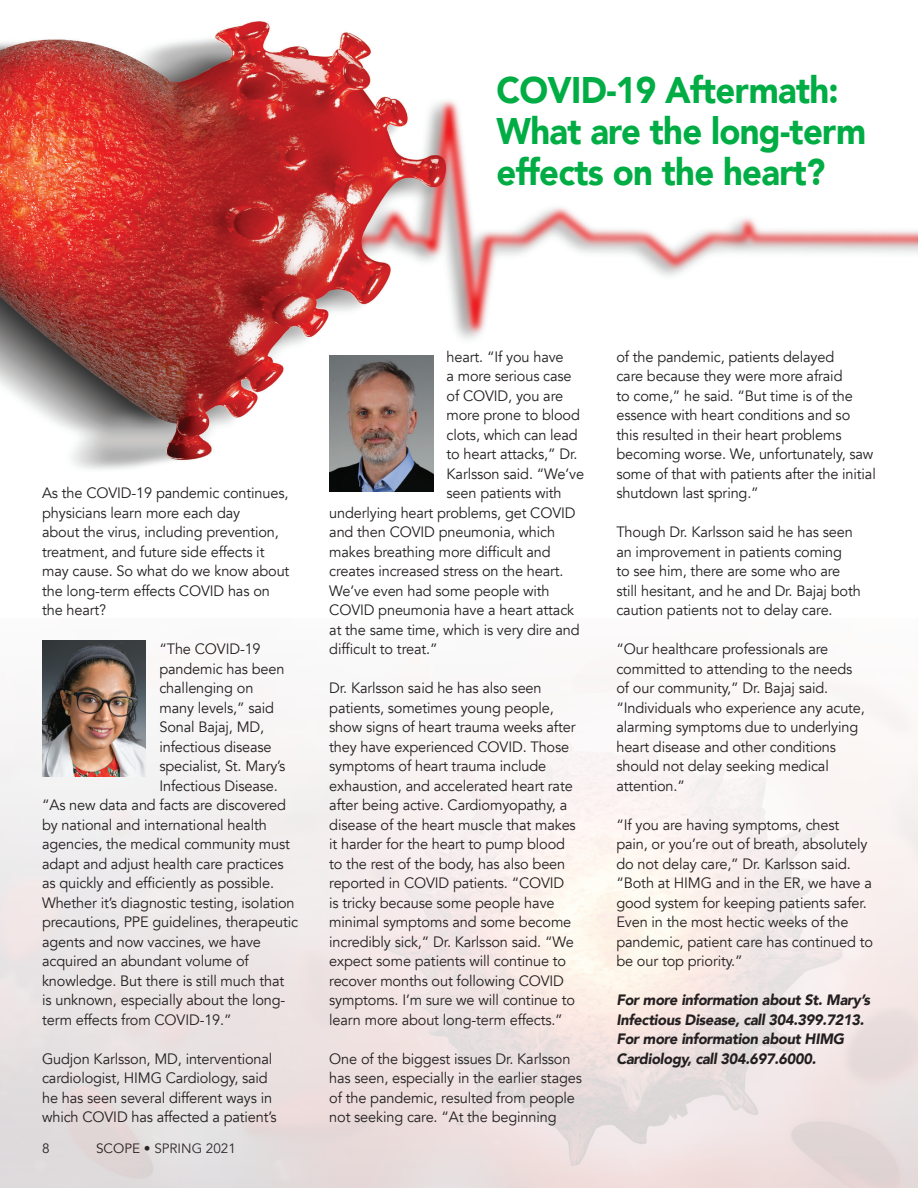
<style>
.page{position:relative;width:918px;height:1188px;background:#fff}
.page>*{position:absolute;margin:0;border:0;box-sizing:border-box;transform-origin:0 0}
.t1{font:900 37.05px/41px "Avenir";letter-spacing:-.02em;color:#00ad44;scale:.94 1}
.t2{font:15px/19.5px "Avenir";letter-spacing:-.01em;color:#231f20}
.t3{font:italic 900 15px/19.5px "Avenir";letter-spacing:-.02em;color:#231f20}
.t4{font:13.5px "Avenir";color:#231f20}
</style>
<div class="page">
<img style="left:0;top:640px;width:918px;height:548px">
<img style="left:42px;top:641px;width:104px;height:135px">
<img style="left:0;top:21px;width:918px;height:461px">
<img style="left:329px;top:356px;width:104px;height:135px">
<p class="t1" style="left:496px;top:69px;width:366px">COVID-19 Aftermath:</p>
<p class="t1" style="left:496px;top:110px;width:395px">What are the long-term effects on the heart?</p>
<p class="t2" style="left:42px;top:484px;width:248px">As the COVID-19 pandemic continues, physicians learn more each day<br>about the virus, including prevention, treatment, and future side effects it</p>
<p class="t2" style="left:42px;top:562px;width:249px">may cause. So what do we know about the long-term effects COVID has on</p>
<p class="t2" style="left:42px;top:601px;width:66px">the heart?</p>
<p class="t2" style="left:159px;top:640px;width:103px">“The COVID-19</p>
<p class="t2" style="left:159px;top:659px;width:127px">pandemic has been</p>
<p class="t2" style="left:159px;top:679px;width:96px">challenging on</p>
<p class="t2" style="left:159px;top:698px;width:116px">many levels,” said</p>
<p class="t2" style="left:159px;top:718px;width:106px">Sonal Bajaj, MD,</p>
<p class="t2" style="left:159px;top:737px;width:114px">infectious disease</p>
<p class="t2" style="left:159px;top:757px;width:128px">specialist, St. Mary’s</p>
<p class="t2" style="left:159px;top:776px;width:120px">Infectious Disease.</p>
<p class="t2" style="left:42px;top:796px;width:245px">“As new data and facts are discovered</p>
<p class="t2" style="left:42px;top:815px;width:226px">by national and international health</p>
<p class="t2" style="left:42px;top:835px;width:249px">agencies, the medical community must</p>
<p class="t2" style="left:42px;top:854px;width:243px">adapt and adjust health care practices</p>
<p class="t2" style="left:42px;top:874px;width:234px">as quickly and efficiently as possible.</p>
<p class="t2" style="left:42px;top:893px;width:254px">Whether it’s diagnostic testing, isolation</p>
<p class="t2" style="left:42px;top:913px;width:257px">precautions, PPE guidelines, therapeutic</p>
<p class="t2" style="left:42px;top:932px;width:220px">agents and now vaccines, we have</p>
<p class="t2" style="left:42px;top:952px;width:208px">acquired an abundant volume of</p>
<p class="t2" style="left:42px;top:971px;width:244px">knowledge. But there is still much that</p>
<p class="t2" style="left:42px;top:991px;width:245px">is unknown, especially about the long-</p>
<p class="t2" style="left:42px;top:1010px;width:191px">term effects from COVID-19.”</p>
<p class="t2" style="left:42px;top:1049px;width:236px">Gudjon Karlsson, MD, interventional cardiologist, HIMG Cardiology, said he has seen several different ways in which COVID has affected a patient’s</p>
<p class="t4" style="left:42px;top:1140px;width:9px">8</p>
<p class="t4" style="left:96px;top:1140px;width:141px">SCOPE • SPRING 2021</p>
<p class="t2" style="left:447px;top:347px;width:119px">heart. “If you have</p>
<p class="t2" style="left:447px;top:367px;width:127px">a more serious case</p>
<p class="t2" style="left:447px;top:386px;width:118px">of COVID, you are</p>
<p class="t2" style="left:447px;top:406px;width:135px">more prone to blood</p>
<p class="t2" style="left:447px;top:425px;width:133px">clots, which can lead</p>
<p class="t2" style="left:447px;top:445px;width:132px">to heart attacks,” Dr.</p>
<p class="t2" style="left:447px;top:464px;width:139px">Karlsson said. “We’ve</p>
<p class="t2" style="left:447px;top:484px;width:116px">seen patients with</p>
<p class="t2" style="left:329px;top:503px;width:248px">underlying heart problems, get COVID</p>
<p class="t2" style="left:329px;top:523px;width:227px">and then COVID pneumonia, which</p>
<p class="t2" style="left:329px;top:542px;width:223px">makes breathing more difficult and</p>
<p class="t2" style="left:329px;top:562px;width:236px">creates increased stress on the heart.</p>
<p class="t2" style="left:329px;top:581px;width:222px">We’ve even had some people with</p>
<p class="t2" style="left:329px;top:601px;width:246px">COVID pneumonia have a heart attack</p>
<p class="t2" style="left:329px;top:620px;width:252px">at the same time, which is very dire and</p>
<p class="t2" style="left:329px;top:640px;width:110px">difficult to treat.”</p>
<p class="t2" style="left:329px;top:679px;width:248px">Dr. Karlsson said he has also seen patients, sometimes young people, show signs of heart trauma weeks after they have experienced COVID. Those symptoms of heart trauma include exhaustion, and accelerated heart rate after being active. Cardiomyopathy, a disease of the heart muscle that makes it harder for the heart to pump blood to the rest of the body, has also been reported in COVID patients. “COVID is tricky because some people have minimal symptoms and some become incredibly sick,” Dr. Karlsson said. “We expect some patients will continue to recover months out following COVID symptoms. I’m sure we will continue to learn more about long-term effects.”</p>
<p class="t2" style="left:329px;top:1049px;width:254px">One of the biggest issues Dr. Karlsson has seen, especially in the earlier stages of the pandemic, resulted from people not seeking care. “At the beginning</p>
<p class="t2" style="left:616px;top:347px;width:261px">of the pandemic, patients delayed<br>care because they were more afraid<br>to come,” he said. “But time is of the essence with heart conditions and so this resulted in their heart problems becoming worse. We, unfortunately, saw some of that with patients after the initial shutdown last spring.”</p>
<p class="t2" style="left:616px;top:523px;width:246px">Though Dr. Karlsson said he has seen an improvement in patients coming<br>to see him, there are some who are still hesitant, and he and Dr. Bajaj both caution patients not to delay care.</p>
<p class="t2" style="left:616px;top:640px;width:250px">“Our healthcare professionals are committed to attending to the needs of our community,” Dr. Bajaj said. “Individuals who experience any acute, alarming symptoms due to underlying heart disease and other conditions should not delay seeking medical attention.”</p>
<p class="t2" style="left:616px;top:815px;width:258px">“If you are having symptoms, chest pain, or you’re out of breath, absolutely do not delay care,” Dr. Karlsson said. “Both at HIMG and in the ER, we have a good system for keeping patients safer.<br>Even in the most hectic weeks of the pandemic, patient care has continued to be our top priority.”</p>
<p class="t3" style="left:616px;top:990px;width:255px">For more information about St. Mary’s Infectious Disease, call 304.399.7213.<br>For more information about HIMG Cardiology, call 304.697.6000.</p>
</div>
